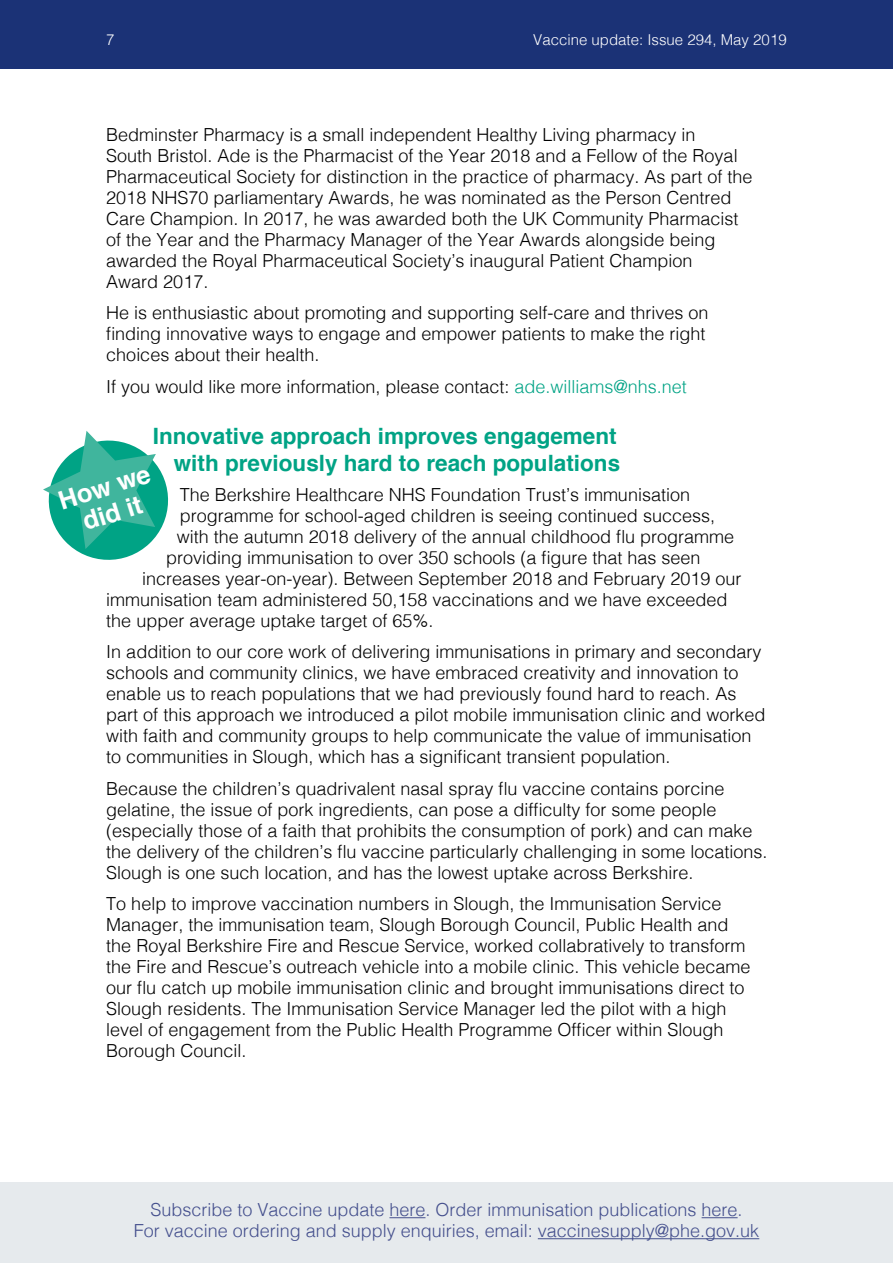
<style>
.page{position:relative;width:893px;height:1263px;background:#fff}
.page>*{position:absolute;margin:0;border:0;box-sizing:border-box;transform-origin:0 0}
.t1{font:700 25.5px/27px "Helvetica";color:#fff;text-align:center}
.t2{font:700 22.5px/27px "Helvetica";color:#00a385;text-align:right}
.body{font:300 18px/21px "Helvetica";color:#000}
.t3{font:300 18px/21px "Helvetica";color:#444f8d;text-align:center}
.t4{font:300 15px "Helvetica";color:#fff}
.s1{color:#00a385}
</style>
<div class="page">
<div style="left:0;top:1182px;width:893px;height:81px;background:#e6eaed"></div>
<div style="left:0;top:0;width:893px;height:68px;background:#1b3276"></div>
<hr style="left:389px;top:1217px;width:36px;height:1px;background:#444f8d">
<hr style="left:702px;top:1217px;width:36px;height:1px;background:#444f8d">
<hr style="left:538px;top:1238px;width:221px;height:1px;background:#444f8d">
<svg style="left:43px;top:431px;width:126px;height:129px"></svg>
<p class="t4" style="left:106px;top:27px;width:10px">7</p>
<p class="t4" style="left:533px;top:27px;width:255px">Vaccine update: Issue 294, May 2019</p>
<p class="body" style="left:106px;top:122px;width:648px">Bedminster Pharmacy is a small independent Healthy Living pharmacy in<br>South Bristol. Ade is the Pharmacist of the Year 2018 and a Fellow of the Royal Pharmaceutical Society for distinction in the practice of pharmacy. As part of the 2018 NHS70 parliamentary Awards, he was nominated as the Person Centred Care Champion. In 2017, he was awarded both the UK Community Pharmacist of the Year and the Pharmacy Manager of the Year Awards alongside being awarded the Royal Pharmaceutical Society’s inaugural Patient Champion<br>Award 2017.</p>
<p class="body" style="left:106px;top:301px;width:604px">He is enthusiastic about promoting and supporting self-care and thrives on finding innovative ways to engage and empower patients to make the right choices about their health.</p>
<p class="body" style="left:106px;top:374px;width:582px">If you would like more information, please contact: <span class="s1">ade.williams@nhs.net</span></p>
<p class="t2" style="left:153px;top:422px;width:469px">Innovative approach improves engagement with previously hard to reach populations</p>
<p class="body" style="left:180px;top:482px;width:512px">The Berkshire Healthcare NHS Foundation Trust’s immunisation</p>
<p class="body" style="left:180px;top:503px;width:537px">programme for school-aged children is seeing continued success,</p>
<p class="body" style="left:177px;top:524px;width:559px">with the autumn 2018 delivery of the annual childhood flu programme</p>
<p class="body" style="left:166px;top:545px;width:536px">providing immunisation to over 350 schools (a figure that has seen</p>
<p class="body" style="left:142px;top:566px;width:601px">increases year-on-year). Between September 2018 and February 2019 our</p>
<p class="body" style="left:106px;top:587px;width:623px">immunisation team administered 50,158 vaccinations and we have exceeded</p>
<p class="body" style="left:106px;top:608px;width:329px">the upper average uptake target of 65%.</p>
<p class="body" style="left:106px;top:640px;width:661px">In addition to our core work of delivering immunisations in primary and secondary schools and community clinics, we have embraced creativity and innovation to enable us to reach populations that we had previously found hard to reach. As part of this approach we introduced a pilot mobile immunisation clinic and worked with faith and community groups to help communicate the value of immunisation to communities in Slough, which has a significant transient population.</p>
<p class="body" style="left:106px;top:776px;width:663px">Because the children’s quadrivalent nasal spray flu vaccine contains porcine gelatine, the issue of pork ingredients, can pose a difficulty for some people (especially those of a faith that prohibits the consumption of pork) and can make the delivery of the children’s flu vaccine particularly challenging in some locations.<br>Slough is one such location, and has the lowest uptake across Berkshire.</p>
<p class="body" style="left:106px;top:892px;width:646px">To help to improve vaccination numbers in Slough, the Immunisation Service Manager, the immunisation team, Slough Borough Council, Public Health and the Royal Berkshire Fire and Rescue Service, worked collabratively to transform the Fire and Rescue’s outreach vehicle into a mobile clinic. This vehicle became our flu catch up mobile immunisation clinic and brought immunisations direct to Slough residents. The Immunisation Service Manager led the pilot with a high level of engagement from the Public Health Programme Officer within Slough Borough Council.</p>
<p class="t1" style="left:55px;top:488px;width:96px;rotate:-17deg">How we did it</p>
<p class="t3" style="left:134px;top:1198px;width:627px">Subscribe to Vaccine update here. Order immunisation publications here.<br>For vaccine ordering and supply enquiries, email: vaccinesupply@phe.gov.uk</p>
</div>
